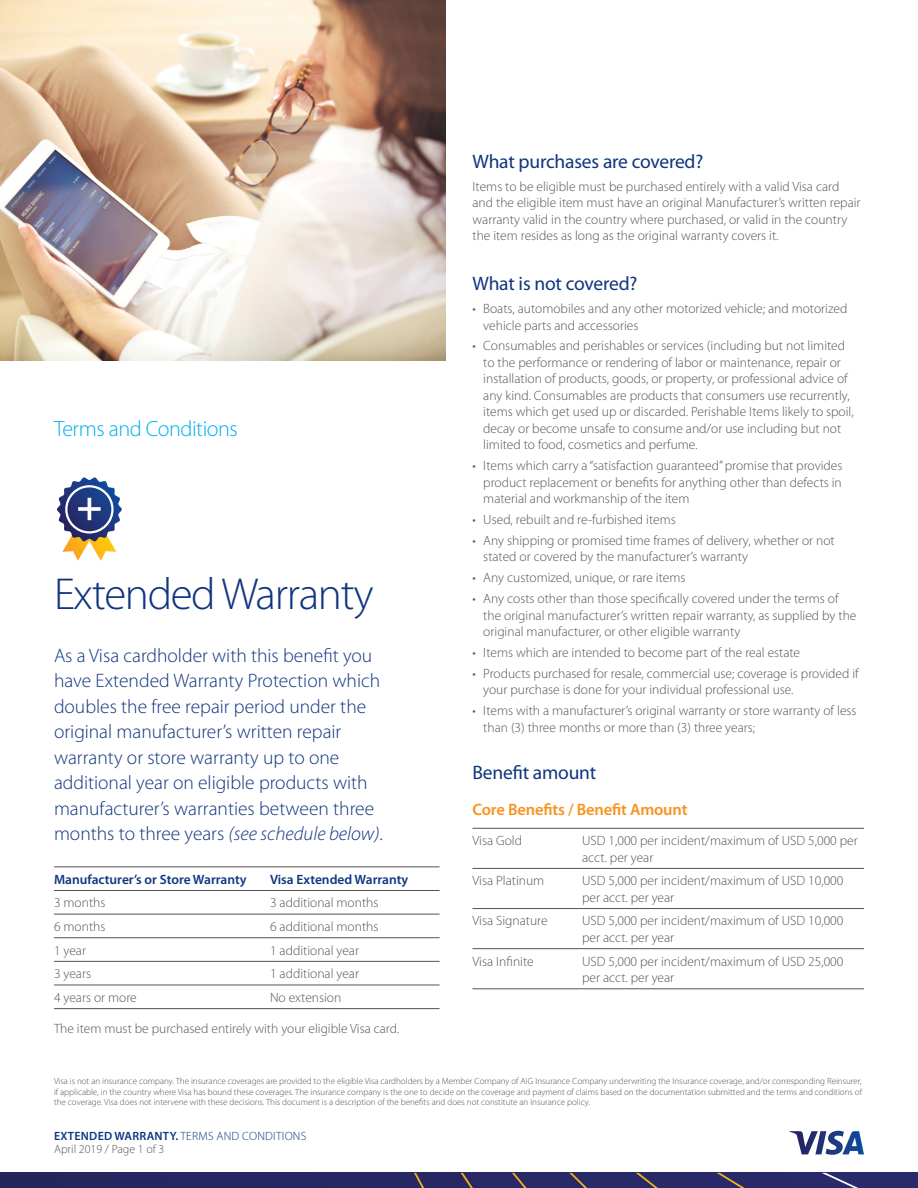
<style>
.page{position:relative;width:918px;height:1188px;background:#fff}
.page>*{position:absolute;margin:0;border:0;box-sizing:border-box;transform-origin:0 0}
.benefit_name{font:300 45px "Myriad Pro";letter-spacing:-.03em;color:#10357f}
.intro_text{font:300 22.05px "Myriad Pro";letter-spacing:-.02em;color:#00aeef}
.intro_text-2{font:300 19.5px/25.5px "Myriad Pro";color:#10357f}
.question{font:19.5px "Myriad Pro";letter-spacing:-.01em;color:#10357f}
.subtitle{font:600 16.5px "Myriad Pro";letter-spacing:-.01em;color:#f7941e}
.copy{font:300 13.5px/16.5px "Myriad Pro";color:#545456}
.copy-2{font:600 13.5px "Myriad Pro";color:#10357f}
.t1{font:300 12px/13.5px "Myriad Pro";letter-spacing:.02em;color:#10357f}
.Legal{font:300 9px/10.5px "Myriad Pro";color:#545456;text-align:justify}
.s1{font-style:italic}
.s2{font-weight:600}
.s3{color:#52555b}
</style>
<div class="page">
<svg style="left:790px;top:1131px;width:74px;height:24px"></svg>
<div style="left:0;top:1173px;width:918px;height:15px;background:#272763"></div>
<svg style="left:822px;top:1173px;width:37px;height:15px"></svg>
<svg style="left:717px;top:1173px;width:28px;height:15px"></svg>
<svg style="left:636px;top:1173px;width:22px;height:15px"></svg>
<svg style="left:569px;top:1173px;width:18px;height:15px"></svg>
<svg style="left:512px;top:1173px;width:15px;height:15px"></svg>
<svg style="left:461px;top:1173px;width:12px;height:15px"></svg>
<svg style="left:414px;top:1173px;width:10px;height:15px"></svg>
<hr style="left:54px;top:867px;width:216px;height:1px;background:#545456">
<hr style="left:270px;top:867px;width:170px;height:1px;background:#545456">
<hr style="left:54px;top:890px;width:216px;height:1px;background:#545456">
<hr style="left:270px;top:890px;width:170px;height:1px;background:#545456">
<hr style="left:54px;top:914px;width:216px;height:1px;background:#545456">
<hr style="left:270px;top:914px;width:170px;height:1px;background:#545456">
<hr style="left:54px;top:937px;width:216px;height:1px;background:#545456">
<hr style="left:270px;top:937px;width:170px;height:1px;background:#545456">
<hr style="left:54px;top:961px;width:216px;height:1px;background:#545456">
<hr style="left:270px;top:961px;width:170px;height:1px;background:#545456">
<hr style="left:54px;top:985px;width:216px;height:1px;background:#545456">
<hr style="left:270px;top:985px;width:170px;height:1px;background:#545456">
<hr style="left:54px;top:1008px;width:216px;height:1px;background:#545456">
<hr style="left:270px;top:1008px;width:170px;height:1px;background:#545456">
<hr style="left:472px;top:828px;width:110px;height:1px;background:#545456">
<hr style="left:582px;top:828px;width:282px;height:1px;background:#545456">
<hr style="left:472px;top:868px;width:110px;height:1px;background:#545456">
<hr style="left:582px;top:868px;width:282px;height:1px;background:#545456">
<hr style="left:472px;top:908px;width:110px;height:1px;background:#545456">
<hr style="left:582px;top:908px;width:282px;height:1px;background:#545456">
<hr style="left:472px;top:948px;width:110px;height:1px;background:#545456">
<hr style="left:582px;top:948px;width:282px;height:1px;background:#545456">
<hr style="left:472px;top:989px;width:110px;height:1px;background:#545456">
<hr style="left:582px;top:989px;width:282px;height:1px;background:#545456">
<svg style="left:57px;top:477px;width:65px;height:84px"></svg>
<img style="left:0;top:0;width:446px;height:361px">
<p class="intro_text" style="left:54px;top:416px;width:185px">Terms and Conditions</p>
<p class="benefit_name" style="left:54px;top:570px;width:321px">Extended Warranty</p>
<p class="intro_text-2" style="left:54px;top:643px;width:330px">As a Visa cardholder with this benefit you have Extended Warranty Protection which doubles the free repair period under the original manufacturer’s written repair warranty or store warranty up to one additional year on eligible products with manufacturer’s warranties between three months to three years <span class="s1">(see schedule below)</span>.</p>
<p class="copy-2" style="left:54px;top:872px;width:194px">Manufacturer’s or Store Warranty</p>
<p class="copy-2" style="left:270px;top:872px;width:140px">Visa Extended Warranty</p>
<p class="copy" style="left:54px;top:895px;width:53px">3 months</p>
<p class="copy" style="left:270px;top:895px;width:110px">3 additional months</p>
<p class="copy" style="left:54px;top:918px;width:53px">6 months</p>
<p class="copy" style="left:270px;top:918px;width:110px">6 additional months</p>
<p class="copy" style="left:54px;top:942px;width:34px">1 year</p>
<p class="copy" style="left:270px;top:942px;width:91px">1 additional year</p>
<p class="copy" style="left:54px;top:966px;width:39px">3 years</p>
<p class="copy" style="left:270px;top:966px;width:91px">1 additional year</p>
<p class="copy" style="left:54px;top:989px;width:84px">4 years or more</p>
<p class="copy" style="left:270px;top:989px;width:73px">No extension</p>
<p class="copy" style="left:54px;top:1020px;width:347px">The item must be purchased entirely with your eligible Visa card.</p>
<p class="question" style="left:472px;top:150px;width:232px">What purchases are covered?</p>
<p class="copy" style="left:472px;top:178px;width:390px">Items to be eligible must be purchased entirely with a valid Visa card and the eligible item must have an original Manufacturer’s written repair warranty valid in the country where purchased, or valid in the country the item resides as long as the original warranty covers it.</p>
<p class="question" style="left:472px;top:273px;width:166px">What is not covered?</p>
<p class="copy" style="left:483px;top:301px;width:366px;text-indent:-11px">• Boats, automobiles and any other motorized vehicle; and motorized vehicle parts and accessories</p>
<p class="copy" style="left:483px;top:338px;width:372px;text-indent:-11px">• Consumables and perishables or services (including but not limited to the performance or rendering of labor or maintenance, repair or installation of products, goods, or property, or professional advice of any kind. Consumables are products that consumers use recurrently, items which get used up or discarded. Perishable Items likely to spoil, decay or become unsafe to consume and/or use including but not limited to food, cosmetics and perfume.</p>
<p class="copy" style="left:483px;top:458px;width:361px;text-align:justify;text-indent:-11px">• Items which carry a “satisfaction guaranteed” promise that provides product replacement or benefits for anything other than defects in material and workmanship of the item</p>
<p class="copy" style="left:472px;top:512px;width:205px">• Used, rebuilt and re-furbished items</p>
<p class="copy" style="left:483px;top:532px;width:353px;text-indent:-11px">• Any shipping or promised time frames of delivery, whether or not stated or covered by the manufacturer’s warranty</p>
<p class="copy" style="left:472px;top:570px;width:215px">• Any customized, unique, or rare items</p>
<p class="copy" style="left:483px;top:591px;width:375px;text-indent:-11px">• Any costs other than those specifically covered under the terms of the original manufacturer’s written repair warranty, as supplied by the original manufacturer, or other eligible warranty</p>
<p class="copy" style="left:472px;top:644px;width:329px">• Items which are intended to become part of the real estate</p>
<p class="copy" style="left:483px;top:665px;width:377px;text-indent:-11px">• Products purchased for resale, commercial use; coverage is provided if your purchase is done for your individual professional use.</p>
<p class="copy" style="left:483px;top:702px;width:375px;text-indent:-11px">• Items with a manufacturer’s original warranty or store warranty of less than (3) three months or more than (3) three years;</p>
<p class="question" style="left:472px;top:761px;width:125px">Benefit amount</p>
<p class="subtitle" style="left:472px;top:801px;width:217px">Core Benefits / Benefit Amount</p>
<p class="copy" style="left:472px;top:833px;width:51px">Visa Gold</p>
<p class="copy" style="left:582px;top:833px;width:277px">USD 1,000 per incident/maximum of USD 5,000 per acct. per year</p>
<p class="copy" style="left:472px;top:873px;width:73px">Visa Platinum</p>
<p class="copy" style="left:582px;top:873px;width:263px">USD 5,000 per incident/maximum of USD 10,000 per acct. per year</p>
<p class="copy" style="left:472px;top:913px;width:77px">Visa Signature</p>
<p class="copy" style="left:582px;top:913px;width:263px">USD 5,000 per incident/maximum of USD 10,000 per acct. per year</p>
<p class="copy" style="left:472px;top:953px;width:63px">Visa Infinite</p>
<p class="copy" style="left:582px;top:953px;width:263px">USD 5,000 per incident/maximum of USD 25,000 per acct. per year</p>
<p class="Legal" style="left:54px;top:1076px;width:810px">Visa is not an insurance company. The insurance coverages are provided to the eligible Visa cardholders by a Member Company of AIG Insurance Company underwriting the Insurance coverage, and/or corresponding Reinsurer, if applicable, in the country where Visa has bound these coverages. The insurance company is the one to decide on the coverage and payment of claims based on the documentation submitted and the terms and conditions of the coverage. Visa does not intervene with these decisions. This document is a description of the benefits and does not constitute an insurance policy.</p>
<p class="t1" style="left:54px;top:1129px;width:254px"><span class="s2">EXTENDED WARRANTY.</span> TERMS AND CONDITIONS<br><span class="s3">April 2019 / Page 1 of 3</span></p>
</div>
